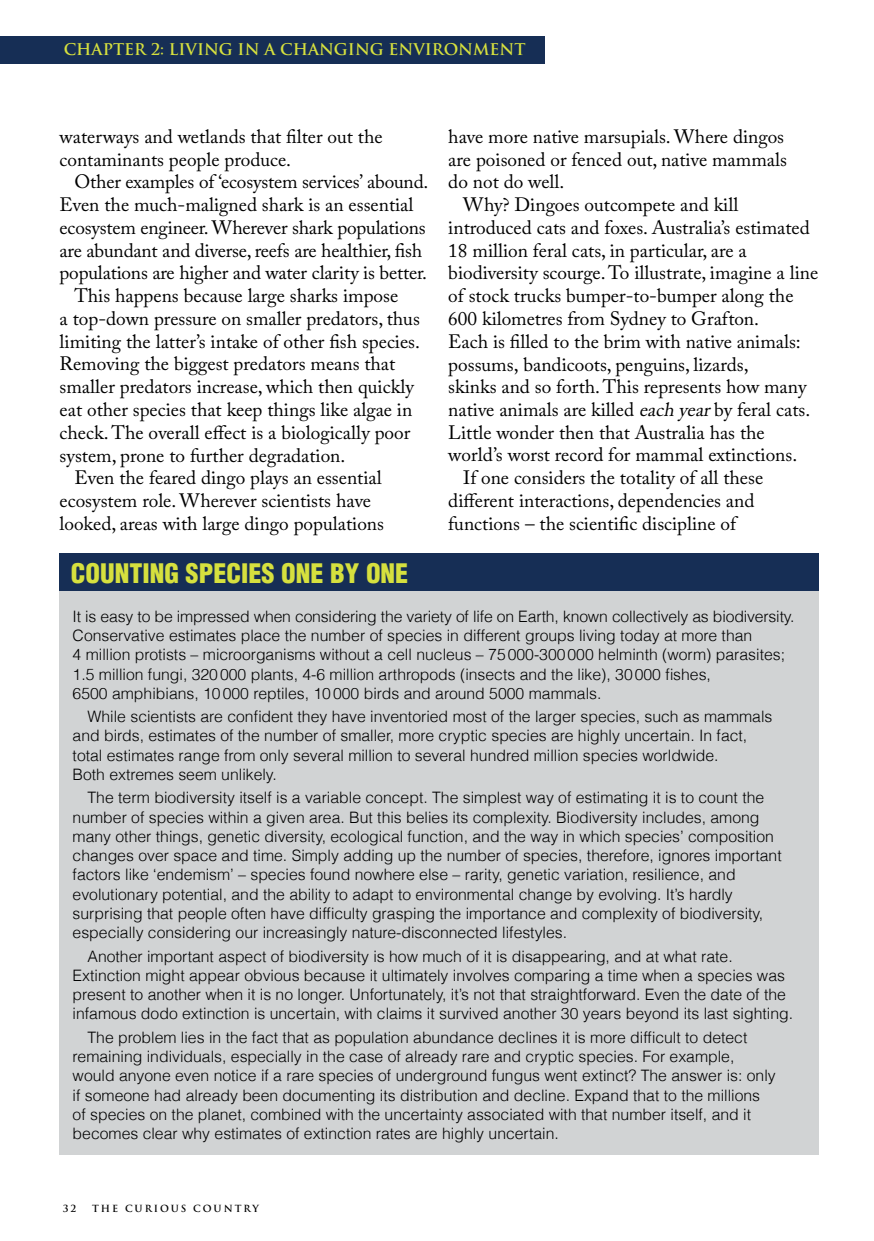
<style>
.page{position:relative;width:874px;height:1241px;background:#fff}
.page>*{position:absolute;margin:0;border:0;box-sizing:border-box;transform-origin:0 0}
.t1{font:900 condensed 26.25px "Helvetica";color:#d6e03e}
.t2{font:19.25px/22.8px "Adobe Caslon Pro";color:#000}
.t3{font:300 15.75px/19.2px "Helvetica";color:#000}
.t4{font:700 15.75px "Trajan Pro";color:#d6e03e}
.t5{font:700 9.62px "Trajan Pro";letter-spacing:.2em;color:#000}
.s1{font-style:italic}
</style>
<div class="page">
<div style="left:0;top:36px;width:544px;height:27px;background:#162e55"></div>
<div style="left:59px;top:555px;width:759px;height:599px;background:#d1d3d4"></div>
<div style="left:59px;top:553px;width:759px;height:38px;background:#162e55"></div>
<p class="t4" style="left:64px;top:39px;width:62px">CHAPTER</p>
<p class="t4" style="left:151px;top:39px;width:287px">2: LIVIN G IN A CHANGIN G ENVIRON</p>
<p class="t4" style="left:473px;top:39px;width:30px">MENT</p>
<p class="t2" style="left:60px;top:125px;width:324px">waterways and wetlands that filter out the contaminants people produce.</p>
<p class="t2" style="left:74px;top:170px;width:355px">Other examples of ‘ecosystem services’ abound.</p>
<p class="t2" style="left:60px;top:193px;width:355px">Even the much-maligned shark is an essential</p>
<p class="t2" style="left:60px;top:216px;width:367px">ecosystem engineer. Wherever shark populations</p>
<p class="t2" style="left:60px;top:238px;width:364px">are abundant and diverse, reefs are healthier, fish</p>
<p class="t2" style="left:60px;top:261px;width:369px">populations are higher and water clarity is better.</p>
<p class="t2" style="left:74px;top:284px;width:325px">This happens because large sharks impose</p>
<p class="t2" style="left:60px;top:307px;width:361px">a top-down pressure on smaller predators, thus</p>
<p class="t2" style="left:60px;top:329px;width:362px">limiting the latter’s intake of other fish species.</p>
<p class="t2" style="left:60px;top:352px;width:337px">Removing the biggest predators means that</p>
<p class="t2" style="left:60px;top:375px;width:356px">smaller predators increase, which then quickly</p>
<p class="t2" style="left:60px;top:398px;width:354px">eat other species that keep things like algae in</p>
<p class="t2" style="left:60px;top:420px;width:352px">check. The overall effect is a biologically poor</p>
<p class="t2" style="left:60px;top:443px;width:287px">system, prone to further degradation.</p>
<p class="t2" style="left:74px;top:466px;width:308px">Even the feared dingo plays an essential</p>
<p class="t2" style="left:60px;top:489px;width:313px">ecosystem role. Wherever scientists have</p>
<p class="t2" style="left:60px;top:511px;width:326px">looked, areas with large dingo populations</p>
<h1 class="t1" style="left:71px;top:556px;width:339px">COUNTING SPECIES ONE BY ONE</h1>
<p class="t2" style="left:448px;top:125px;width:337px">have more native marsupials. Where dingos</p>
<p class="t2" style="left:448px;top:147px;width:340px">are poisoned or fenced out, native mammals</p>
<p class="t2" style="left:448px;top:170px;width:118px">do not do well.</p>
<p class="t2" style="left:463px;top:193px;width:276px">Why? Dingoes outcompete and kill</p>
<p class="t2" style="left:448px;top:216px;width:363px">introduced cats and foxes. Australia’s estimated</p>
<p class="t2" style="left:448px;top:238px;width:300px">18 million feral cats, in particular, are a</p>
<p class="t2" style="left:448px;top:261px;width:371px">biodiversity scourge. To illustrate, imagine a line</p>
<p class="t2" style="left:448px;top:284px;width:346px">of stock trucks bumper-to-bumper along the</p>
<p class="t2" style="left:448px;top:307px;width:312px">600 kilometres from Sydney to Grafton.</p>
<p class="t2" style="left:448px;top:329px;width:354px">Each is filled to the brim with native animals:</p>
<p class="t2" style="left:448px;top:352px;width:301px">possums, bandicoots, penguins, lizards,</p>
<p class="t2" style="left:448px;top:375px;width:359px">skinks and so forth. This represents how many</p>
<p class="t2" style="left:448px;top:398px;width:363px">native animals are killed <span class="s1">eachyear</span>by feral cats.</p>
<p class="t2" style="left:448px;top:420px;width:318px">Little wonder then that Australia has the</p>
<p class="t2" style="left:448px;top:443px;width:350px">world’s worst record for mammal extinctions.</p>
<p class="t2" style="left:463px;top:466px;width:301px">If one considers the totality of all these</p>
<p class="t2" style="left:448px;top:489px;width:307px">different interactions, dependencies and</p>
<p class="t2" style="left:448px;top:511px;width:289px">functions – the scientific discipline of</p>
<p class="t3" style="left:73px;top:606px;width:723px">It is easy to be impressed when considering the variety of life on Earth, known collectively as biodiversity.<br>Conservative estimates place the number of species in different groups living today at more than<br>4 million protists – microorganisms without a cell nucleus – 75000-300000 helminth (worm) parasites; 1.5 million fungi, 320000 plants, 4-6 million arthropods (insects and the like), 30000 fishes,<br>6500 amphibians, 10000 reptiles, 10000 birds and around 5000 mammals.</p>
<p class="t3" style="left:73px;top:706px;width:701px;text-indent:15px">While scientists are confident they have inventoried most of the larger species, such as mammals and birds, estimates of the number of smaller, more cryptic species are highly uncertain. In fact, total estimates range from only several million to several hundred million species worldwide.<br>Both extremes seem unlikely.</p>
<p class="t3" style="left:73px;top:788px;width:710px;text-indent:15px">The term biodiversity itself is a variable concept. The simplest way of estimating it is to count the number of species within a given area. But this belies its complexity. Biodiversity includes, among many other things, genetic diversity, ecological function, and the way in which species’ composition changes over space and time. Simply adding up the number of species, therefore, ignores important factors like ‘endemism’ – species found nowhere else – rarity, genetic variation, resilience, and evolutionary potential, and the ability to adapt to environmental change by evolving. It’s hardly surprising that people often have difficulty grasping the importance and complexity of biodiversity, especially considering our increasingly nature-disconnected lifestyles.</p>
<p class="t3" style="left:73px;top:946px;width:721px;text-indent:15px">Another important aspect of biodiversity is how much of it is disappearing, and at what rate.<br>Extinction might appear obvious because it ultimately involves comparing a time when a species was present to another when it is no longer. Unfortunately, it’s not that straightforward. Even the date of the infamous dodo extinction is uncertain, with claims it survived another 30 years beyond its last sighting.</p>
<p class="t3" style="left:73px;top:1027px;width:704px;text-indent:15px">The problem lies in the fact that as population abundance declines it is more difficult to detect remaining individuals, especially in the case of already rare and cryptic species. For example, would anyone even notice if a rare species of underground fungus went extinct? The answer is: only if someone had already been documenting its distribution and decline. Expand that to the millions of species on the planet, combined with the uncertainty associated with that number itself, and it becomes clear why estimates of extinction rates are highly uncertain.</p>
<p class="t5" style="left:63px;top:1202px;width:15px">32</p>
<p class="t5" style="left:92px;top:1202px;width:168px">THE CURIOUS COUNTRY</p>
</div>
